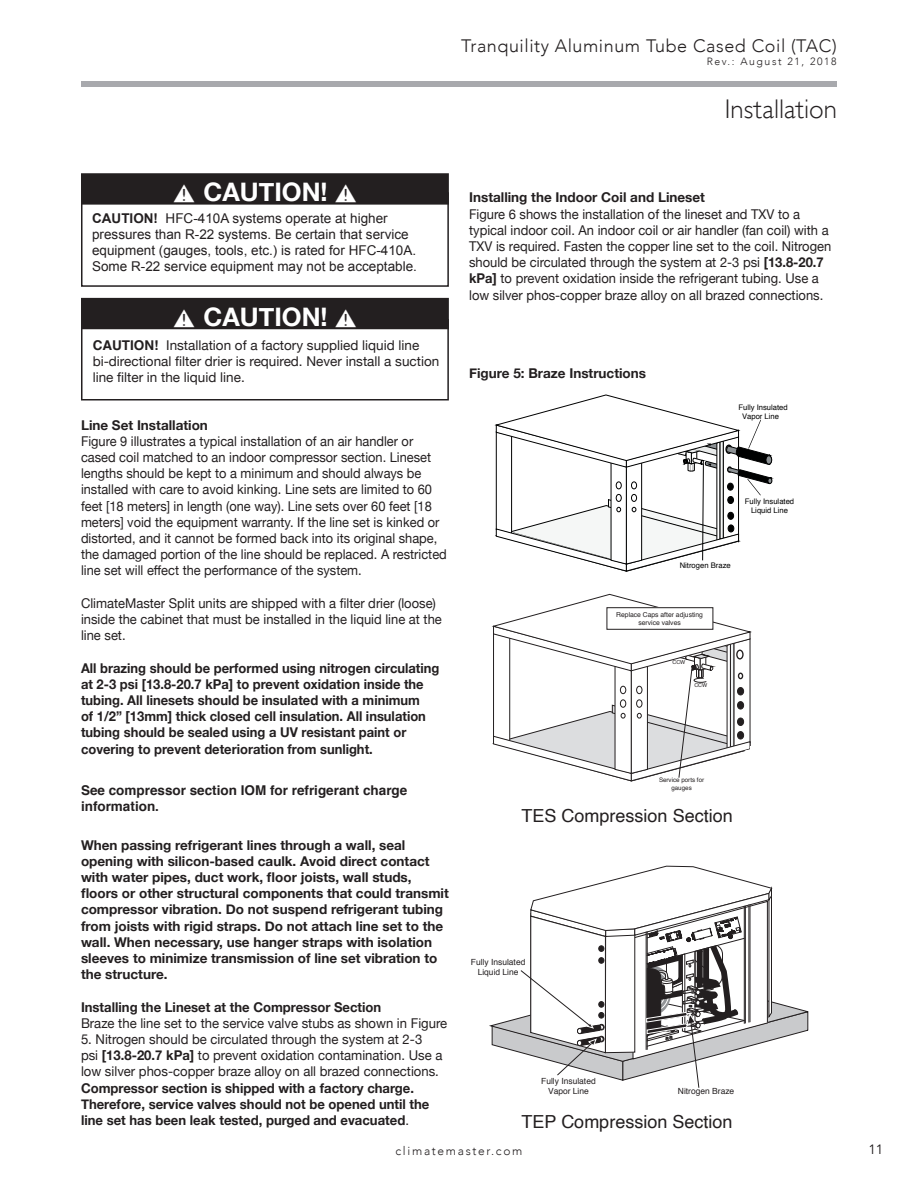
<style>
.page{position:relative;width:918px;height:1188px;background:#fff}
.page>*{position:absolute;margin:0;border:0;box-sizing:border-box;transform-origin:0 0}
.t1{font:300 27px "Gill Sans";color:#231f20}
.t2{font:700 25.5px "Helvetica Neue";color:#fff}
.t3{font:18px "Helvetica";color:#231f20}
.t4{font:300 18px "Avenir";letter-spacing:.03em;color:#231f20}
.t5{font:700 13.5px/16.2px "Helvetica Neue";color:#231f20}
.t6{font:13.5px/16.2px "Helvetica Neue";color:#231f20;scale:.95 1}
.t7{font:13.5px/16.2px "Helvetica Neue";color:#231f20;scale:.96 1}
.t8{font:13.5px/16.2px "Helvetica Neue";color:#231f20}
.t9{font:700 13.5px/16.2px "Helvetica Neue";color:#231f20;scale:.96 1}
.t10{font:13.5px/16.2px "Arial";color:#231f20}
.t11{font:700 13.5px/16.2px "Helvetica";color:#231f20}
.t12{font:13.5px "Avenir";color:#231f20}
.t13{font:300 12px "Avenir";letter-spacing:.14em;color:#231f20}
.t14{font:300 10.5px "Avenir";letter-spacing:.15em;color:#231f20}
.t15{font:8.4px/10.2px "Helvetica";color:#231f20;text-align:center}
.t16{font:7.65px/9px "Helvetica";color:#000101}
.t17{font:6.75px "Helvetica";color:#231f20}
.t18{font:6.15px/7.5px "Helvetica";color:#231f20;text-align:center}
.t19{font:5.4px "Helvetica";color:#231f20}
.s1{font-weight:700}
.s2{font-family:"Helvetica";font-weight:700}
.s3{font-weight:400}
</style>
<div class="page">
<div style="left:81px;top:81px;width:756px;height:6px;background:#a8a9ad"></div>
<div style="left:81px;top:192px;width:368px;height:95px;border:2px solid #231f20"></div>
<div style="left:81px;top:319px;width:368px;height:81px;border:2px solid #231f20"></div>
<div style="left:82px;top:174px;width:366px;height:30px;background:#231f20"></div>
<div style="left:81px;top:173px;width:368px;height:32px;border:2px solid #231f20"></div>
<div style="left:82px;top:299px;width:366px;height:29px;background:#231f20"></div>
<div style="left:81px;top:298px;width:368px;height:31px;border:2px solid #231f20"></div>
<svg style="left:492px;top:594px;width:260px;height:188px"></svg>
<div style="left:607px;top:608px;width:106px;height:21px;background:#fff"></div>
<svg style="left:489px;top:866px;width:319px;height:222px"></svg>
<svg style="left:495px;top:395px;width:277px;height:177px"></svg>
<svg style="left:174px;top:202px;width:20px;height:1px"></svg>
<svg style="left:335px;top:202px;width:21px;height:1px"></svg>
<svg style="left:174px;top:326px;width:20px;height:1px"></svg>
<svg style="left:335px;top:326px;width:21px;height:1px"></svg>
<h3 class="t4" style="left:461px;top:35px;width:377px">Tranquility Aluminum Tube Cased Coil (TAC)</h3>
<p class="t14" style="left:707px;top:55px;width:132px">Rev.: August 21, 2018</p>
<h1 class="t1" style="left:725px;top:88px;width:114px">Installation</h1>
<h2 class="t2" style="left:204px;top:172px;width:126px">CAUTION!</h2>
<p class="t10" style="left:92px;top:210px;width:326px"><span class="s1">CAUTION!</span> HFC-410A systems operate at higher pressures than R-22 systems. Be certain that service equipment (gauges, tools, etc.) is rated for HFC-410A.<br>Some R-22 service equipment may not be acceptable.</p>
<h2 class="t2" style="left:204px;top:297px;width:126px">CAUTION!</h2>
<p class="t8" style="left:93px;top:338px;width:348px"><span class="s2">CAUTION!</span> Installation of a factory supplied liquid line bi-directional filter drier is required. Never install a suction line filter in the liquid line.</p>
<p class="t5" style="left:81px;top:417px;width:128px">Line Set Installation</p>
<p class="t6" style="left:81px;top:434px;width:387px">Figure 9 illustrates a typical installation of an air handler or cased coil matched to an indoor compressor section. Lineset lengths should be kept to a minimum and should always be installed with care to avoid kinking. Line sets are limited to 60 feet [18 meters] in length (one way). Line sets over 60 feet [18 meters] void the equipment warranty. If the line set is kinked or distorted, and it cannot be formed back into its original shape, the damaged portion of the line should be replaced. A restricted line set will effect the performance of the system.</p>
<p class="t7" style="left:81px;top:596px;width:377px">ClimateMaster Split units are shipped with a filter drier (loose) inside the cabinet that must be installed in the liquid line at the line set.</p>
<p class="t9" style="left:81px;top:660px;width:375px">All brazing should be performed using nitrogen circulating at 2-3 psi [13.8-20.7 kPa] to prevent oxidation inside the tubing. All linesets should be insulated with a minimum<br>of 1/2” [13mm] thick closed cell insulation. All insulation tubing should be sealed using a UV resistant paint or covering to prevent deterioration from sunlight.</p>
<p class="t11" style="left:81px;top:782px;width:328px">See compressor section IOM for refrigerant charge information.</p>
<p class="t5" style="left:81px;top:837px;width:369px">When passing refrigerant lines through a wall, seal opening with silicon-based caulk. Avoid direct contact with water pipes, duct work, floor joists, wall studs, floors or other structural components that could transmit compressor vibration. Do not suspend refrigerant tubing from joists with rigid straps. Do not attach line set to the wall. When necessary, use hanger straps with isolation sleeves to minimize transmission of line set vibration to the structure.</p>
<p class="t5" style="left:81px;top:999px;width:302px">Installing the Lineset at the Compressor Section</p>
<p class="t8" style="left:81px;top:1016px;width:368px">Braze the line set to the service valve stubs as shown in Figure</p>
<p class="t8" style="left:81px;top:1032px;width:363px">5. Nitrogen should be circulated through the system at 2-3 psi <span class="s1">[13.8-20.7 kPa]</span> to prevent oxidation contamination. Use a low silver phos-copper braze alloy on all brazed connections.</p>
<p class="t5" style="left:81px;top:1080px;width:350px">Compressor section is shipped with a factory charge.<br>Therefore, service valves should not be opened until the line set has been leak tested, purged and evacuated<span class="s3">.</span></p>
<p class="t5" style="left:469px;top:190px;width:237px">Installing the Indoor Coil and Lineset</p>
<p class="t7" style="left:469px;top:206px;width:379px">Figure 6 shows the installation of the lineset and TXV to a typical indoor coil. An indoor coil or air handler (fan coil) with a TXV is required. Fasten the copper line set to the coil. Nitrogen should be circulated through the system at 2-3 psi <span class="s1">[13.8-20.7 kPa]</span> to prevent oxidation inside the refrigerant tubing. Use a low silver phos-copper braze alloy on all brazed connections.</p>
<p class="t5" style="left:469px;top:365px;width:179px">Figure 5: Braze Instructions</p>
<p class="t16" style="left:742px;top:403px;width:47px;text-indent:-4px">Fully Insulated<br>Vapor Line</p>
<p class="t16" style="left:745px;top:497px;width:51px;text-align:center">Fully Insulated<br>Liquid Line</p>
<p class="t16" style="left:680px;top:561px;width:53px">Nitrogen Braze</p>
<p class="t17" style="left:616px;top:610px;width:88px">Replace Caps after adjusting</p>
<p class="t17" style="left:639px;top:618px;width:44px">service valves</p>
<p class="t19" style="left:672px;top:658px;width:14px">CCW</p>
<p class="t19" style="left:694px;top:681px;width:14px">CCW</p>
<p class="t18" style="left:659px;top:777px;width:47px">Service ports for gauges</p>
<h3 class="t3" style="left:522px;top:802px;width:213px">TES Compression Section</h3>
<p class="t15" style="left:471px;top:957px;width:56px">Fully Insulated<br>Liquid Line</p>
<p class="t15" style="left:541px;top:1076px;width:56px">Fully Insulated<br>Vapor Line</p>
<p class="t15" style="left:678px;top:1086px;width:58px">Nitrogen Braze</p>
<h3 class="t3" style="left:522px;top:1107px;width:212px">TEP Compression Section</h3>
<p class="t13" style="left:396px;top:1144px;width:128px">climatemaster.com</p>
<p class="t12" style="left:868px;top:1142px;width:17px">11</p>
</div>
